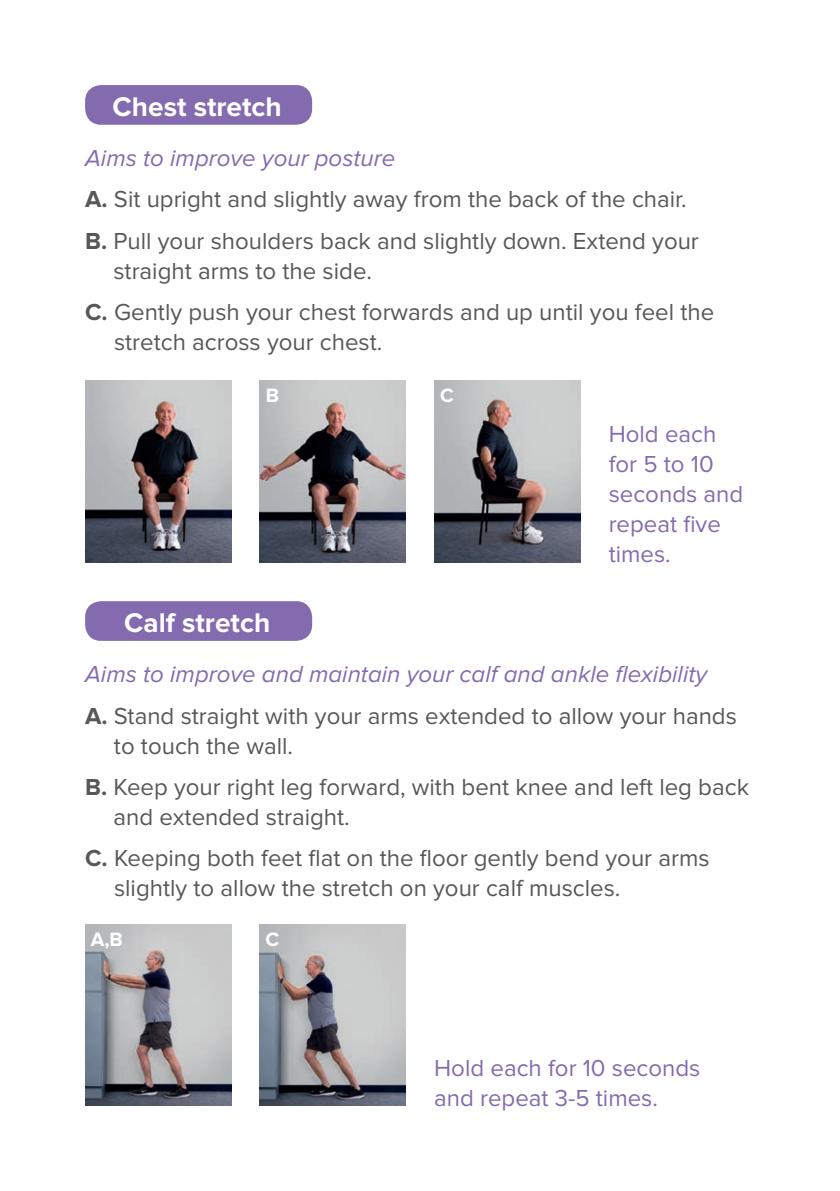
<style>
.page{position:relative;width:840px;height:1191px;background:#fff}
.page>*{position:absolute;margin:0;border:0;box-sizing:border-box;transform-origin:0 0}
.t1{font:700 28px "Proxima Nova";color:#fff}
.Body_Text_12pt{font:24px/30px "Proxima Nova";color:#57585a}
.Body_Text_12pt-2{font:24px/30px "Proxima Nova";color:#846baf}
.Body_Text_12pt-3{font:italic 24px "Proxima Nova";color:#846baf}
.Body_Text_12pt-4{font:700 20px "Proxima Nova";color:#fff}
.s1{font-weight:700}
</style>
<div class="page">
<img style="left:259px;top:924px;width:146px;height:182px">
<img style="left:85px;top:924px;width:146px;height:182px">
<img style="left:85px;top:380px;width:146px;height:182px">
<img style="left:259px;top:380px;width:146px;height:182px">
<img style="left:434px;top:380px;width:146px;height:182px">
<div style="left:85px;top:85px;width:227px;height:40px;background:#846baf;border-radius:16px"></div>
<div style="left:85px;top:601px;width:227px;height:40px;background:#846baf;border-radius:16px"></div>
<p class="t1" style="left:113px;top:94px;width:171px">Chest stretch</p>
<p class="Body_Text_12pt-3" style="left:85px;top:147px;width:311px">Aims to improve your posture</p>
<p class="Body_Text_12pt" style="left:85px;top:185px;width:602px"><span class="s1">A.</span> Sit upright and slightly away from the back of the chair.</p>
<p class="Body_Text_12pt" style="left:113px;top:227px;width:586px;text-indent:-28px"><span class="s1">B.</span> Pull your shoulders back and slightly down. Extend your straight arms to the side.</p>
<p class="Body_Text_12pt" style="left:114px;top:298px;width:601px;text-indent:-29px"><span class="s1">C.</span> Gently push your chest forwards and up until you feel the stretch across your chest.</p>
<p class="Body_Text_12pt-4" style="left:266px;top:386px;width:15px">B</p>
<p class="Body_Text_12pt-4" style="left:440px;top:386px;width:15px">C</p>
<p class="Body_Text_12pt-2" style="left:608px;top:420px;width:136px">Hold each for 5 to 10 seconds and repeat five times.</p>
<p class="t1" style="left:124px;top:610px;width:147px">Calf stretch</p>
<p class="Body_Text_12pt-3" style="left:85px;top:663px;width:623px">Aims to improve and maintain your calf and ankle flexibility</p>
<p class="Body_Text_12pt" style="left:114px;top:701px;width:624px;text-indent:-29px"><span class="s1">A.</span> Stand straight with your arms extended to allow your hands to touch the wall.</p>
<p class="Body_Text_12pt" style="left:113px;top:773px;width:636px;text-indent:-28px"><span class="s1">B.</span> Keep your right leg forward, with bent knee and left leg back and extended straight.</p>
<p class="Body_Text_12pt" style="left:114px;top:844px;width:596px;text-indent:-29px"><span class="s1">C.</span> Keeping both feet flat on the floor gently bend your arms slightly to allow the stretch on your calf muscles.</p>
<p class="Body_Text_12pt-4" style="left:91px;top:930px;width:34px">A,B</p>
<p class="Body_Text_12pt-4" style="left:265px;top:930px;width:15px">C</p>
<p class="Body_Text_12pt-2" style="left:434px;top:1054px;width:268px">Hold each for 10 seconds and repeat 3-5 times.</p>
</div>
